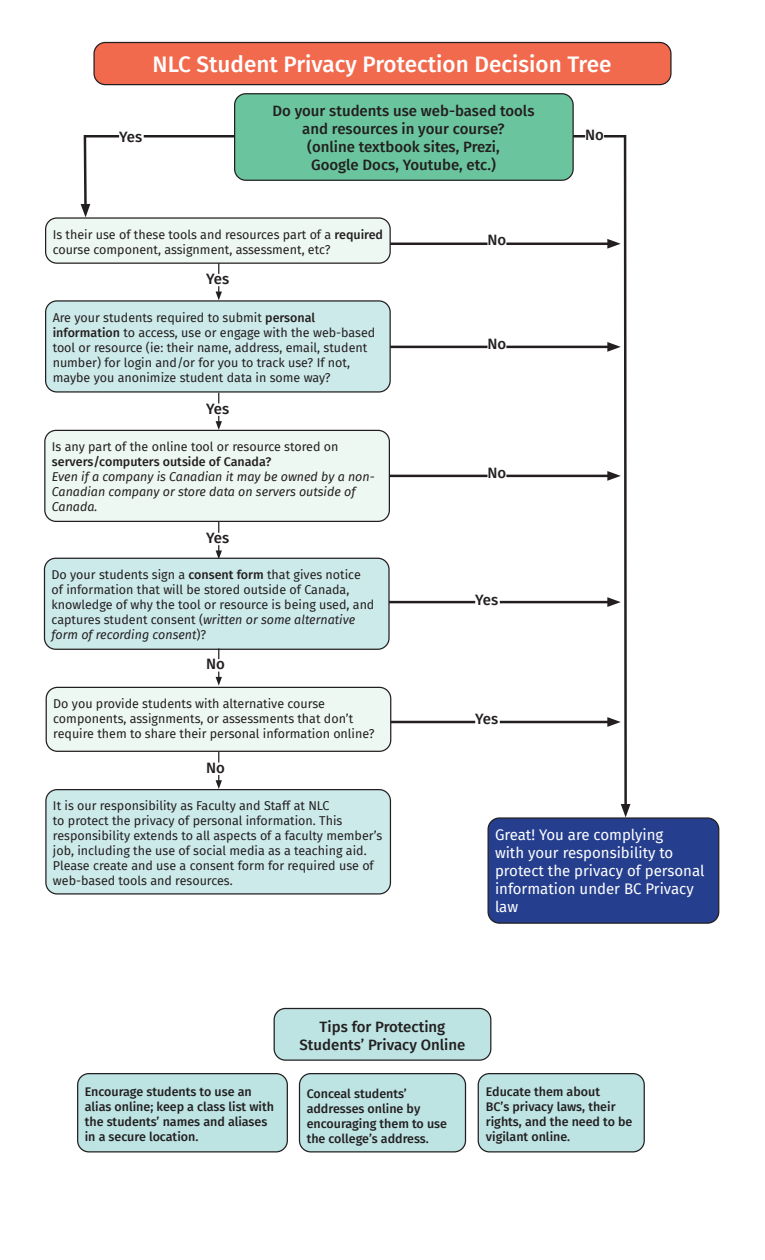
<style>
.page{position:relative;width:765px;height:1260px;background:#fff}
.page>*{position:absolute;margin:0;border:0;box-sizing:border-box;transform-origin:0 0}
.t1{font:500 22.5px "Fira Sans";color:#fff}
.t2{font:500 15px/18px "Fira Sans";color:#231f20;text-align:center}
.t3{font:15px/18px "Fira Sans";color:#fff}
.t4{font:12.5px/15px "Fira Sans";color:#231f20}
.t5{font:500 12.5px/15px "Fira Sans";color:#231f20}
.t6{font:italic 12.5px/15px "Fira Sans";color:#231f20}
.s1{font-weight:500}
.s2{font-style:normal}
.s3{font-weight:500;font-style:normal}
.s4{font-style:italic}
</style>
<div class="page">
<hr style="left:377px;top:721px;width:235px;height:2px;background:#231f20">
<hr style="left:377px;top:475px;width:235px;height:2px;background:#231f20">
<hr style="left:377px;top:346px;width:235px;height:2px;background:#231f20">
<hr style="left:377px;top:243px;width:235px;height:2px;background:#231f20">
<hr style="left:377px;top:601px;width:235px;height:2px;background:#231f20">
<svg style="left:81px;top:135px;width:9px;height:82px"></svg>
<hr style="left:85px;top:135px;width:540px;height:3px;background:#231f20">
<svg style="left:607px;top:135px;width:24px;height:682px"></svg>
<div style="left:94px;top:42px;width:577px;height:43px;background:#f26a4d;border-radius:11px"></div>
<div style="left:93px;top:42px;width:579px;height:43px;border:1px solid #231f20;border-radius:11px"></div>
<div style="left:235px;top:94px;width:338px;height:86px;background:#6ac59e;border-radius:11px"></div>
<div style="left:234px;top:93px;width:340px;height:88px;border:1px solid #231f20;border-radius:11px"></div>
<div style="left:46px;top:218px;width:344px;height:45px;background:#eef8f3;border-radius:11px"></div>
<div style="left:45px;top:217px;width:346px;height:47px;border:1px solid #231f20;border-radius:11px"></div>
<div style="left:46px;top:301px;width:344px;height:91px;background:#cdeaea;border-radius:11px"></div>
<div style="left:45px;top:300px;width:346px;height:93px;border:1px solid #231f20;border-radius:11px"></div>
<div style="left:45px;top:430px;width:344px;height:91px;background:#eef8f3;border-radius:11px"></div>
<div style="left:44px;top:430px;width:346px;height:92px;border:1px solid #231f20;border-radius:11px"></div>
<div style="left:46px;top:687px;width:345px;height:64px;background:#eef8f3;border-radius:11px"></div>
<div style="left:46px;top:687px;width:345px;height:65px;border:1px solid #231f20;border-radius:11px"></div>
<div style="left:44px;top:558px;width:345px;height:91px;background:#cdeaea;border-radius:11px"></div>
<div style="left:44px;top:558px;width:346px;height:92px;border:1px solid #231f20;border-radius:11px"></div>
<div style="left:46px;top:790px;width:344px;height:104px;background:#cdeaea;border-radius:11px"></div>
<div style="left:45px;top:789px;width:346px;height:106px;border:1px solid #231f20;border-radius:11px"></div>
<div style="left:488px;top:818px;width:231px;height:105px;background:#253f8e;border-radius:11px"></div>
<div style="left:488px;top:817px;width:231px;height:107px;border:1px solid #231f20;border-radius:11px"></div>
<div style="left:478px;top:1074px;width:166px;height:78px;background:#bde3e3;border-radius:11px"></div>
<div style="left:478px;top:1073px;width:167px;height:79px;border:1px solid #231f20;border-radius:11px"></div>
<div style="left:78px;top:1074px;width:209px;height:78px;background:#bde3e3;border-radius:11px"></div>
<div style="left:77px;top:1073px;width:211px;height:79px;border:1px solid #231f20;border-radius:11px"></div>
<div style="left:300px;top:1074px;width:166px;height:78px;background:#bde3e3;border-radius:11px"></div>
<div style="left:299px;top:1073px;width:167px;height:79px;border:1px solid #231f20;border-radius:11px"></div>
<div style="left:274px;top:1008px;width:217px;height:52px;background:#bde3e3;border-radius:11px"></div>
<div style="left:274px;top:1008px;width:217px;height:53px;border:1px solid #231f20;border-radius:11px"></div>
<hr style="left:218px;top:263px;width:1px;height:30px;background:#231f20">
<svg style="left:216px;top:292px;width:6px;height:8px"></svg>
<div style="left:214px;top:274px;width:9px;height:12px;background:#fff"></div>
<hr style="left:218px;top:393px;width:1px;height:30px;background:#231f20">
<svg style="left:216px;top:421px;width:6px;height:9px"></svg>
<div style="left:214px;top:403px;width:9px;height:13px;background:#fff"></div>
<hr style="left:218px;top:522px;width:1px;height:30px;background:#231f20">
<svg style="left:216px;top:550px;width:6px;height:9px"></svg>
<div style="left:214px;top:533px;width:9px;height:12px;background:#fff"></div>
<hr style="left:218px;top:648px;width:1px;height:31px;background:#231f20">
<svg style="left:216px;top:677px;width:6px;height:9px"></svg>
<div style="left:214px;top:659px;width:9px;height:13px;background:#fff"></div>
<hr style="left:218px;top:752px;width:1px;height:30px;background:#231f20">
<svg style="left:216px;top:780px;width:6px;height:9px"></svg>
<div style="left:214px;top:763px;width:9px;height:12px;background:#fff"></div>
<div style="left:475px;top:714px;width:25px;height:13px;background:#fff"></div>
<div style="left:475px;top:594px;width:25px;height:13px;background:#fff"></div>
<div style="left:119px;top:132px;width:25px;height:12px;background:#fff"></div>
<div style="left:488px;top:467px;width:18px;height:13px;background:#fff"></div>
<div style="left:585px;top:130px;width:19px;height:12px;background:#fff"></div>
<div style="left:488px;top:338px;width:18px;height:13px;background:#fff"></div>
<div style="left:488px;top:235px;width:18px;height:13px;background:#fff"></div>
<p class="t2" style="left:119px;top:127px;width:25px">Yes</p>
<p class="t1" style="left:153px;top:46px;width:460px">NLC Student Privacy Protection Decision Tree</p>
<p class="t2" style="left:272px;top:101px;width:264px">Do your students use web-based tools and resources in your course?<br>(online textbook sites, Prezi,<br>Google Docs, Youtube, etc.)</p>
<p class="t2" style="left:585px;top:125px;width:20px">No</p>
<p class="t4" style="left:53px;top:227px;width:332px">Is their use of these tools and resources part of a <span class="s1">required </span>course component, assignment, assessment, etc?</p>
<p class="t2" style="left:206px;top:269px;width:25px">Yes</p>
<p class="t4" style="left:53px;top:309px;width:324px">Are your students required to submit <span class="s1">personal information</span> to access, use or engage with the web-based tool or resource (ie: their name, address, email, student number) for login and/or for you to track use? If not, maybe you anonimize student data in some way?</p>
<p class="t2" style="left:206px;top:399px;width:25px">Yes</p>
<p class="t6" style="left:52px;top:439px;width:324px"><span class="s2">Is any part of the online tool or resource stored on </span><span class="s3">servers/computers outside of Canada?<br></span>Even if a company is Canadian it may be owned by a non-Canadian company or store data on servers outside of Canada.</p>
<p class="t2" style="left:206px;top:528px;width:25px">Yes</p>
<p class="t4" style="left:52px;top:567px;width:324px">Do your students sign a <span class="s1">consent form</span> that gives notice of information that will be stored outside of Canada, knowledge of why the tool or resource is being used, and captures student consent (<span class="s4">written or some alternative form of recording consent</span>)?</p>
<p class="t2" style="left:206px;top:654px;width:20px">No</p>
<p class="t4" style="left:53px;top:696px;width:323px">Do you provide students with alternative course components, assignments, or assessments that don’t require them to share their personal information online?</p>
<p class="t2" style="left:206px;top:758px;width:20px">No</p>
<p class="t4" style="left:53px;top:798px;width:331px">It is our responsibility as Faculty and Staff at NLC<br>to protect the privacy of personal information. This responsibility extends to all aspects of a faculty member’s job, including the use of social media as a teaching aid.<br>Please create and use a consent form for required use of web-based tools and resources.</p>
<p class="t2" style="left:488px;top:230px;width:20px">No</p>
<p class="t2" style="left:488px;top:334px;width:20px">No</p>
<p class="t2" style="left:488px;top:463px;width:20px">No</p>
<p class="t2" style="left:475px;top:590px;width:25px">Yes</p>
<p class="t2" style="left:475px;top:709px;width:25px">Yes</p>
<p class="t3" style="left:495px;top:826px;width:211px">Great! You are complying<br>with your responsibility to protect the privacy of personal information under BC Privacy law</p>
<p class="t2" style="left:300px;top:1017px;width:167px">Tips for Protecting<br>Students’ Privacy Online</p>
<p class="t5" style="left:85px;top:1084px;width:191px">Encourage students to use an alias online; keep a class list with the students’ names and aliases in a secure location.</p>
<p class="t5" style="left:307px;top:1085px;width:142px">Conceal students’ addresses online by encouraging them to use the college’s address.</p>
<p class="t5" style="left:486px;top:1084px;width:148px">Educate them about<br>BC’s privacy laws, their rights, and the need to be vigilant online.</p>
</div>
